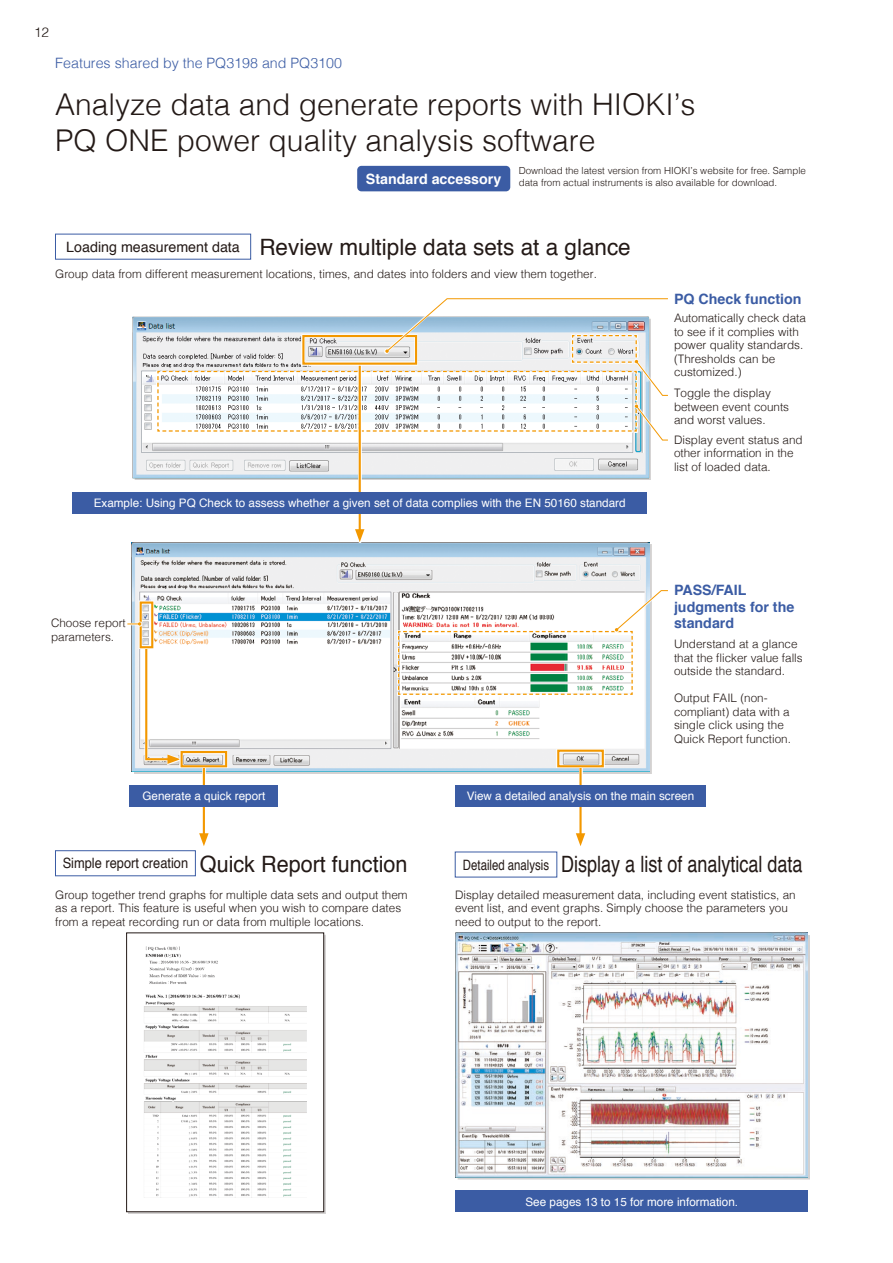
<style>
.page{position:relative;width:893px;height:1263px;background:#fff}
.page>*{position:absolute;margin:0;border:0;box-sizing:border-box;transform-origin:0 0}
.t1{font:300 30px/36px "Helvetica";color:#231916}
.t2{font:22.5px "Helvetica";color:#231916}
.t3{font:22.5px "Helvetica";color:#231916;scale:.8 1}
.t4{font:22.5px "Helvetica";color:#231916;scale:.96 1}
.t5{font:700 14.25px/16.5px "Helvetica";color:#3b5ca4}
.t6{font:300 14.25px "Helvetica";color:#3b5ca4}
.t7{font:14.25px "Helvetica";color:#231916}
.t8{font:14.25px "Helvetica";color:#231916;scale:.9 1}
.t9{font:700 14.25px "Helvetica";color:#fff}
.t10{font:14.25px "Helvetica";color:#231916;scale:.8 1}
.t11{font:300 13.5px "Helvetica";color:#231916}
.t12{font:300 11.7px/13.5px "Helvetica";color:#231916}
.t13{font:11.7px "Helvetica";color:#fff}
.t14{font:300 9.75px/12px "Helvetica";color:#231916}
</style>
<div class="page">
<img style="left:132px;top:316px;width:517px;height:162px">
<img style="left:132px;top:542px;width:517px;height:229px">
<svg style="left:198px;top:768px;width:11px;height:65px"></svg>
<hr style="left:203px;top:767px;width:2px;height:70px;background:#f39800">
<svg style="left:199px;top:833px;width:10px;height:13px"></svg>
<svg style="left:144px;top:647px;width:37px;height:118px"></svg>
<svg style="left:144px;top:646px;width:36px;height:118px"></svg>
<div style="left:575px;top:766px;width:11px;height:81px;background:#fff"></div>
<hr style="left:579px;top:767px;width:3px;height:70px;background:#f39800">
<svg style="left:576px;top:833px;width:9px;height:13px"></svg>
<div style="left:126px;top:933px;width:198px;height:279px;background:#fff;border:1px solid #231916"></div>
<img style="left:144px;top:946px;width:163px;height:251px">
<img style="left:456px;top:932px;width:352px;height:245px">
<div style="left:357px;top:166px;width:153px;height:25px;background:#3b5ca4;border-radius:4px"></div>
<div style="left:55px;top:850px;width:141px;height:26px;border:1px solid #3b5ca4"></div>
<div style="left:129px;top:785px;width:149px;height:22px;background:#3b5ca4"></div>
<div style="left:455px;top:785px;width:251px;height:22px;background:#3b5ca4"></div>
<svg style="left:354px;top:441px;width:11px;height:102px"></svg>
<hr style="left:359px;top:365px;width:2px;height:168px;background:#f39800">
<svg style="left:355px;top:529px;width:9px;height:13px"></svg>
<div style="left:73px;top:492px;width:574px;height:21px;background:#3b5ca4"></div>
<svg style="left:180px;top:750px;width:48px;height:18px"></svg>
<div style="left:181px;top:751px;width:46px;height:16px;border:2px solid #f39800"></div>
<svg style="left:556px;top:749px;width:49px;height:19px"></svg>
<div style="left:557px;top:750px;width:47px;height:17px;border:2px solid #f39800"></div>
<svg style="left:139px;top:601px;width:15px;height:48px"></svg>
<div style="left:140px;top:601px;width:13px;height:47px;border:2px solid #f39800"></div>
<svg style="left:157px;top:298px;width:511px;height:143px"></svg>
<svg style="left:614px;top:589px;width:38px;height:1px"></svg>
<svg style="left:397px;top:590px;width:271px;height:105px"></svg>
<div style="left:455px;top:1191px;width:353px;height:21px;background:#3b5ca4"></div>
<svg style="left:131px;top:621px;width:11px;height:5px"></svg>
<svg style="left:127px;top:622px;width:14px;height:4px"></svg>
<p class="t11" style="left:34px;top:21px;width:17px">12</p>
<p class="t6" style="left:55px;top:50px;width:288px">Features shared by the PQ3198 and PQ3100</p>
<h1 class="t1" style="left:55px;top:84px;width:642px">Analyze data and generate reports with HIOKI’s<br>PQ ONE power quality analysis software</h1>
<p class="t7" style="left:66px;top:236px;width:175px">Loading measurement data</p>
<p class="t9" style="left:366px;top:167px;width:137px">Standard accessory</p>
<p class="t14" style="left:519px;top:164px;width:289px">Download the latest version from HIOKI’s website for free. Sample data from actual instruments is also available for download.</p>
<h2 class="t2" style="left:259px;top:230px;width:373px">Review multiple data sets at a glance</h2>
<p class="t12" style="left:55px;top:266px;width:543px">Group data from different measurement locations, times, and dates into folders and view them together.</p>
<p class="t13" style="left:94px;top:494px;width:533px">Example: Using PQ Check to assess whether a given set of data complies with the EN 50160 standard</p>
<p class="t12" style="left:51px;top:615px;width:76px">Choose report parameters.</p>
<p class="t5" style="left:674px;top:290px;width:129px">PQ Check function</p>
<p class="t12" style="left:674px;top:311px;width:134px">Automatically check data to see if it complies with power quality standards. (Thresholds can be customized.)</p>
<p class="t12" style="left:674px;top:385px;width:117px">Toggle the display between event counts and worst values.</p>
<p class="t12" style="left:674px;top:432px;width:130px">Display event status and other information in the list of loaded data.</p>
<p class="t5" style="left:674px;top:582px;width:122px">PASS/FAIL judgments for the standard</p>
<p class="t12" style="left:674px;top:636px;width:130px">Understand at a glance that the flicker value falls outside the standard.</p>
<p class="t12" style="left:674px;top:690px;width:119px">Output FAIL (non&shy;compliant) data with a single click using the<br>Quick Report function.</p>
<p class="t13" style="left:142px;top:787px;width:124px">Generate a quick report</p>
<p class="t13" style="left:467px;top:787px;width:229px">View a detailed analysis on the main screen</p>
<h2 class="t4" style="left:200px;top:847px;width:218px">Quick Report function</h2>
<h2 class="t3" style="left:561px;top:847px;width:303px">Display a list of analytical data</h2>
<p class="t8" style="left:63px;top:852px;width:141px">Simple report creation</p>
<p class="t10" style="left:463px;top:854px;width:109px">Detailed analysis</p>
<p class="t12" style="left:55px;top:887px;width:354px">Group together trend graphs for multiple data sets and output them as a report. This feature is useful when you wish to compare dates from a repeat recording run or data from multiple locations.</p>
<p class="t12" style="left:455px;top:887px;width:342px">Display detailed measurement data, including event statistics, an event list, and event graphs. Simply choose the parameters you need to output to the report.</p>
<p class="t13" style="left:525px;top:1192px;width:214px">See pages 13 to 15 for more information.</p>
</div>
